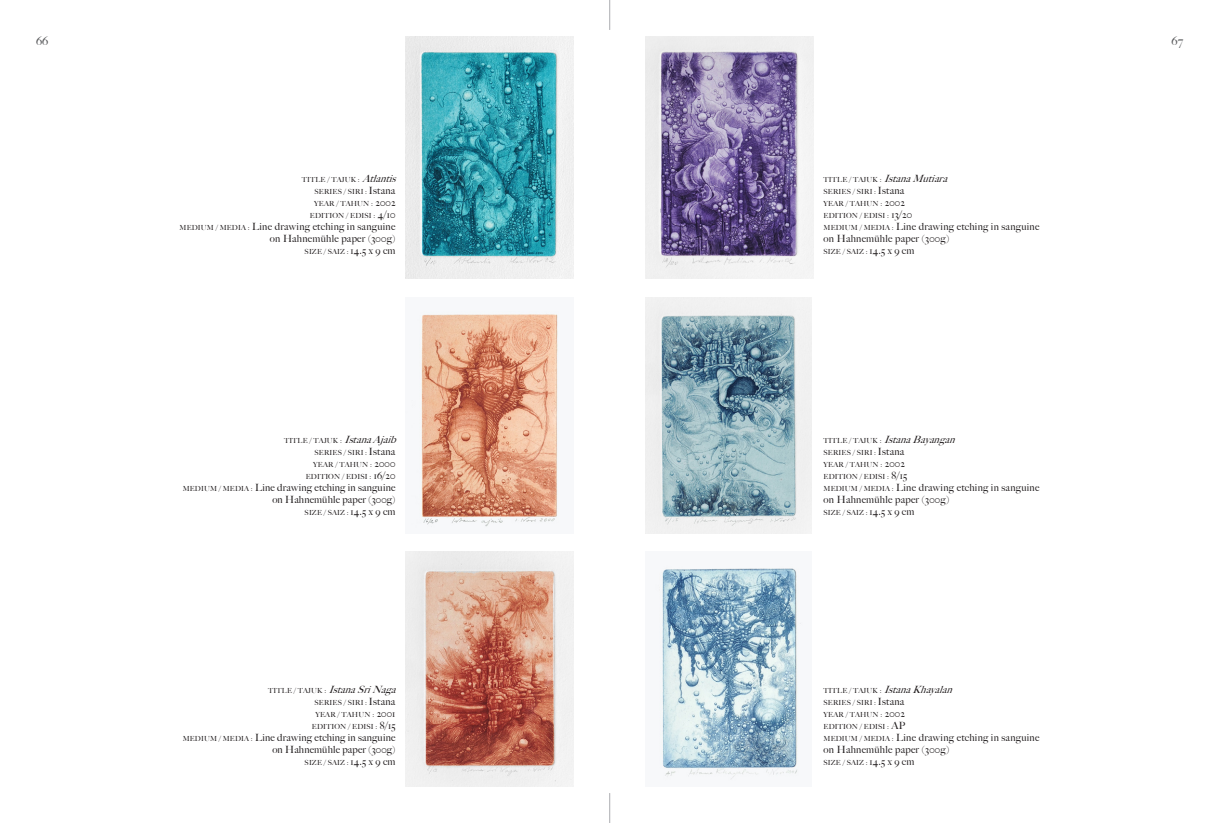
<style>
.page{position:relative;width:1219px;height:823px;background:#fff}
.page>*{position:absolute;margin:0;border:0;box-sizing:border-box;transform-origin:0 0}
.t1{font:500 12px "Big Caslon";color:#57585a}
.t2{font:500 10px/12px "Big Caslon";letter-spacing:.025em;color:#231f20;text-align:right}
.t3{font:italic 500 10px "Big Caslon";color:#231f20}
.t4{font:500 7px/12px "Big Caslon";letter-spacing:.025em;color:#231f20}
.s1{font-style:normal;font-size:7px}
.s2{font-size:10px}
.s3{font-size:7px}
</style>
<div class="page">
<hr style="left:609px;top:792px;width:1px;height:30px;background:#bcbdc0">
<hr style="left:609px;top:0;width:1px;height:30px;background:#bcbdc0">
<img style="left:412px;top:311px;width:146px;height:216px">
<img style="left:405px;top:551px;width:168px;height:235px">
<img style="left:405px;top:36px;width:168px;height:242px">
<img style="left:645px;top:36px;width:169px;height:242px">
<img style="left:645px;top:297px;width:167px;height:236px">
<img style="left:658px;top:567px;width:143px;height:213px">
<p class="t1" style="left:36px;top:31px;width:14px">66</p>
<p class="t1" style="left:1171px;top:31px;width:13px">67</p>
<p class="t4" style="left:302px;top:173px;width:11px">Title</p>
<p class="t3" style="left:327px;top:170px;width:75px"><span class="s1">/ T a j uk :</span> Atlantis</p>
<p class="t4" style="left:314px;top:185px;width:83px">SERIES / SIRI : <span class="s2">Istana<br></span>Year</p>
<p class="t4" style="left:336px;top:197px;width:17px">/ Tahun</p>
<p class="t2" style="left:371px;top:196px;width:26px"><span class="s3">:</span> 2002</p>
<p class="t4" style="left:310px;top:209px;width:11px">Edition</p>
<p class="t4" style="left:346px;top:209px;width:15px">/ Edisi</p>
<p class="t2" style="left:373px;top:208px;width:23px"><span class="s3">:</span> 4/10</p>
<p class="t4" style="left:180px;top:221px;width:14px">Medium</p>
<p class="t4" style="left:216px;top:221px;width:17px">/ Media</p>
<p class="t2" style="left:248px;top:220px;width:149px"><span class="s3">:</span> Line drawing etching in sanguine on Hahnemühle paper (300g)</p>
<p class="t4" style="left:305px;top:245px;width:10px">Size</p>
<p class="t4" style="left:324px;top:245px;width:14px">/ Saiz</p>
<p class="t2" style="left:347px;top:244px;width:50px"><span class="s3">:</span> 14.5 x 9 cm</p>
<p class="t4" style="left:824px;top:173px;width:11px">Title</p>
<p class="t3" style="left:849px;top:170px;width:105px"><span class="s1">/ T a j uk :</span> IstanaMutiara</p>
<p class="t4" style="left:824px;top:185px;width:82px">SERIES / SIRI : <span class="s2">Istana<br></span>Year</p>
<p class="t4" style="left:846px;top:197px;width:17px">/ Tahun</p>
<p class="t2" style="left:881px;top:196px;width:26px"><span class="s3">:</span> 2002</p>
<p class="t4" style="left:824px;top:209px;width:11px">Edition</p>
<p class="t4" style="left:860px;top:209px;width:15px">/ Edisi</p>
<p class="t2" style="left:887px;top:208px;width:26px"><span class="s3">:</span> 13/20</p>
<p class="t4" style="left:824px;top:221px;width:14px">Medium</p>
<p class="t4" style="left:860px;top:221px;width:17px">/ Media</p>
<p class="t2" style="left:824px;top:220px;width:217px;text-align:left;text-indent:68px"><span class="s3">:</span> Line drawing etching in sanguine on Hahnemühle paper (300g)</p>
<p class="t4" style="left:824px;top:245px;width:10px">Size</p>
<p class="t4" style="left:843px;top:245px;width:14px">/ Saiz</p>
<p class="t2" style="left:866px;top:244px;width:50px"><span class="s3">:</span> 14.5 x 9 cm</p>
<p class="t4" style="left:284px;top:434px;width:11px">Title</p>
<p class="t3" style="left:310px;top:431px;width:93px"><span class="s1">/ T a j uk :</span> IstanaAjaib</p>
<p class="t4" style="left:313px;top:446px;width:84px">SERIES / SIRI : <span class="s2">Istana<br></span>Year</p>
<p class="t4" style="left:335px;top:458px;width:17px">/ Tahun</p>
<p class="t2" style="left:370px;top:457px;width:27px"><span class="s3">:</span> 2000</p>
<p class="t4" style="left:306px;top:470px;width:11px">Edition</p>
<p class="t4" style="left:342px;top:470px;width:15px">/ Edisi</p>
<p class="t2" style="left:369px;top:469px;width:28px"><span class="s3">:</span> 16/20</p>
<p class="t4" style="left:183px;top:482px;width:14px">Medium</p>
<p class="t4" style="left:219px;top:482px;width:17px">/ Media</p>
<p class="t2" style="left:251px;top:481px;width:146px"><span class="s3">:</span> Line drawing etching in sanguine on Hahnemühle paper (300g)</p>
<p class="t4" style="left:305px;top:506px;width:10px">Size</p>
<p class="t4" style="left:324px;top:506px;width:14px">/ Saiz</p>
<p class="t2" style="left:347px;top:505px;width:50px"><span class="s3">:</span> 14.5 x 9 cm</p>
<p class="t4" style="left:824px;top:434px;width:11px">Title</p>
<p class="t3" style="left:849px;top:431px;width:112px"><span class="s1">/ T a j uk :</span> IstanaBayangan</p>
<p class="t4" style="left:824px;top:446px;width:82px">SERIES / SIRI : <span class="s2">Istana<br></span>Year</p>
<p class="t4" style="left:846px;top:458px;width:17px">/ Tahun</p>
<p class="t2" style="left:881px;top:457px;width:26px"><span class="s3">:</span> 2002</p>
<p class="t4" style="left:824px;top:470px;width:11px">Edition</p>
<p class="t4" style="left:860px;top:470px;width:15px">/ Edisi</p>
<p class="t2" style="left:887px;top:469px;width:21px"><span class="s3">:</span> 8/15</p>
<p class="t4" style="left:824px;top:482px;width:14px">Medium</p>
<p class="t4" style="left:860px;top:482px;width:17px">/ Media</p>
<p class="t2" style="left:824px;top:481px;width:217px;text-align:left;text-indent:68px"><span class="s3">:</span> Line drawing etching in sanguine on Hahnemühle paper (300g)</p>
<p class="t4" style="left:824px;top:506px;width:10px">Size</p>
<p class="t4" style="left:843px;top:506px;width:14px">/ Saiz</p>
<p class="t2" style="left:866px;top:505px;width:50px"><span class="s3">:</span> 14.5 x 9 cm</p>
<p class="t4" style="left:268px;top:683px;width:11px">Title</p>
<p class="t3" style="left:294px;top:680px;width:109px"><span class="s1">/ T a j uk :</span> IstanaSriNaga</p>
<p class="t4" style="left:315px;top:695px;width:82px">SERIES / SIRI : <span class="s2">Istana<br></span>Year</p>
<p class="t4" style="left:338px;top:707px;width:17px">/ Tahun</p>
<p class="t2" style="left:372px;top:706px;width:24px"><span class="s3">:</span> 2001</p>
<p class="t4" style="left:312px;top:719px;width:11px">Edition</p>
<p class="t4" style="left:348px;top:719px;width:15px">/ Edisi</p>
<p class="t2" style="left:376px;top:718px;width:21px"><span class="s3">:</span> 8/15</p>
<p class="t4" style="left:183px;top:731px;width:14px">Medium</p>
<p class="t4" style="left:219px;top:731px;width:17px">/ Media</p>
<p class="t2" style="left:251px;top:730px;width:146px"><span class="s3">:</span> Line drawing etching in sanguine on Hahnemühle paper (300g)</p>
<p class="t4" style="left:305px;top:755px;width:10px">Size</p>
<p class="t4" style="left:324px;top:755px;width:14px">/ Saiz</p>
<p class="t2" style="left:347px;top:754px;width:50px"><span class="s3">:</span> 14.5 x 9 cm</p>
<p class="t4" style="left:824px;top:683px;width:11px">Title</p>
<p class="t3" style="left:849px;top:680px;width:110px"><span class="s1">/ T a j uk :</span> IstanaKhayalan</p>
<p class="t4" style="left:824px;top:695px;width:82px">SERIES / SIRI : <span class="s2">Istana<br></span>Year</p>
<p class="t4" style="left:846px;top:707px;width:17px">/ Tahun</p>
<p class="t2" style="left:881px;top:706px;width:26px"><span class="s3">:</span> 2002</p>
<p class="t4" style="left:824px;top:719px;width:11px">Edition</p>
<p class="t4" style="left:860px;top:719px;width:15px">/ Edisi</p>
<p class="t2" style="left:887px;top:718px;width:20px"><span class="s3">:</span> AP</p>
<p class="t4" style="left:824px;top:731px;width:14px">Medium</p>
<p class="t4" style="left:860px;top:731px;width:17px">/ Media</p>
<p class="t2" style="left:824px;top:730px;width:217px;text-align:left;text-indent:68px"><span class="s3">:</span> Line drawing etching in sanguine on Hahnemühle paper (300g)</p>
<p class="t4" style="left:824px;top:755px;width:10px">Size</p>
<p class="t4" style="left:843px;top:755px;width:14px">/ Saiz</p>
<p class="t2" style="left:866px;top:754px;width:50px"><span class="s3">:</span> 14.5 x 9 cm</p>
</div>
